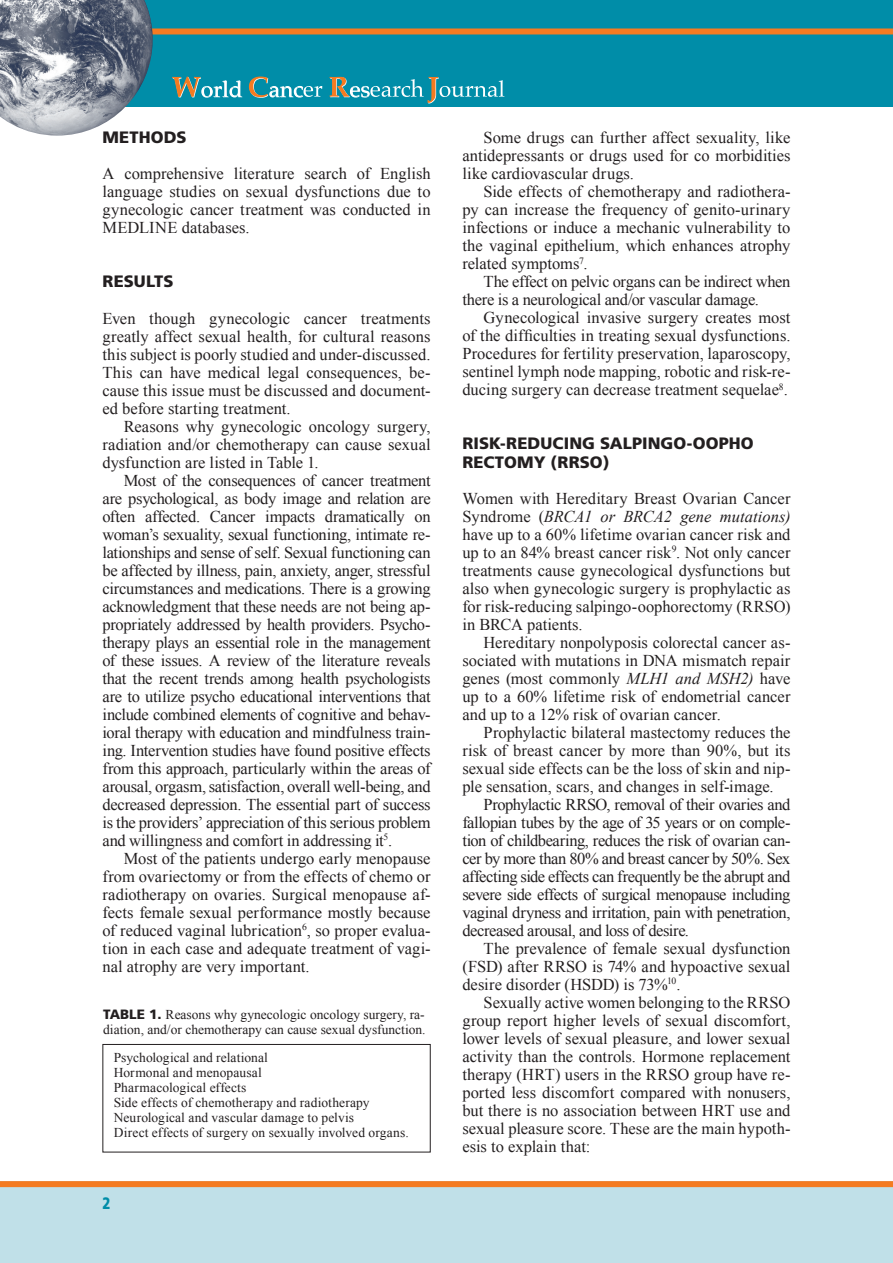
<style>
.page{position:relative;width:893px;height:1263px;background:#fff}
.page>*{position:absolute;margin:0;border:0;box-sizing:border-box;transform-origin:0 0}
.t1{font:16.5px/18px "Times New Roman";color:#231f20;text-align:justify}
.t2{font:16.5px/18px "Times New Roman";letter-spacing:-.02em;color:#231f20}
.t3{font:900 16.5px/18px "Frutiger";letter-spacing:.005em;color:#231f20}
.t4{font:900 16.5px "Frutiger";color:#008da8;scale:.8 1}
.t5{font:13.5px/15px "Times New Roman";color:#231f20}
.s1{font-family:"Frutiger";font-weight:900}
.s2{font-style:italic}
</style>
<div class="page">
<div style="left:0;top:0;width:893px;height:106px;background:#008da8"></div>
<div style="left:0;top:1181px;width:893px;height:82px;background:#c0e0e8"></div>
<div style="left:0;top:28px;width:893px;height:6px;background:#f47b21"></div>
<div style="left:0;top:1181px;width:893px;height:6px;background:#f47b21"></div>
<img style="left:0;top:0;width:153px;height:136px">
<svg style="left:172px;top:77px;width:70px;height:21px"></svg>
<svg style="left:249px;top:77px;width:73px;height:21px"></svg>
<svg style="left:330px;top:77px;width:174px;height:26px"></svg>
<div style="left:102px;top:1044px;width:329px;height:108px;border:1px solid #231f20"></div>
<p class="t3" style="left:102px;top:129px;width:86px">METHODS</p>
<p class="t1" style="left:102px;top:165px;width:330px">A comprehensive literature search of English language studies on sexual dysfunctions due to gynecologic cancer treatment was conducted in MEDLINE databases.</p>
<p class="t3" style="left:102px;top:273px;width:73px">RESULTS</p>
<p class="t1" style="left:102px;top:309px;width:330px">Even though gynecologic cancer treatments greatly affect sexual health, for cultural reasons this subject is poorly studied and under-discussed.<br>This can have medical legal consequences, be&shy;cause this issue must be discussed and document&shy;ed before starting treatment.</p>
<p class="t1" style="left:102px;top:417px;width:330px;text-indent:21px">Reasons why gynecologic oncology surgery, radiation and/or chemotherapy can cause sexual dysfunction are listed in Table 1.</p>
<p class="t1" style="left:102px;top:471px;width:330px;text-indent:21px">Most of the consequences of cancer treatment are psychological, as body image and relation are often affected. Cancer impacts dramatically on woman’s sexuality, sexual functioning, intimate re&shy;lationships and sense of self. Sexual functioning can be affected by illness, pain, anxiety, anger, stressful circumstances and medications. There is a growing acknowledgment that these needs are not being ap&shy;propriately addressed by health providers. Psycho&shy;therapy plays an essential role in the management of these issues. A review of the literature reveals that the recent trends among health psychologists are to utilize psycho educational interventions that include combined elements of cognitive and behav&shy;ioral therapy with education and mindfulness train&shy;ing. Intervention studies have found positive effects from this approach, particularly within the areas of arousal, orgasm, satisfaction, overall well-being, and decreased depression. The essential part of success is the providers’ appreciation of this serious problem and willingness and comfort in addressing it<sup>5</sup>.</p>
<p class="t1" style="left:102px;top:849px;width:330px;text-indent:21px">Most of the patients undergo early menopause from ovariectomy or from the effects of chemo or radiotherapy on ovaries. Surgical menopause af&shy;fects female sexual performance mostly because of reduced vaginal lubrication<sup>6</sup>, so proper evalua&shy;tion in each case and adequate treatment of vagi&shy;nal atrophy are very important.</p>
<p class="t5" style="left:103px;top:1006px;width:324px"><span class="s1">TABLE 1.</span> Reasons why gynecologic oncology surgery, ra&shy;diation, and/or chemotherapy can cause sexual dysfunction.</p>
<p class="t5" style="left:114px;top:1050px;width:296px">Psychological and relational<br>Hormonal and menopausal<br>Pharmacological effects<br>Side effects of chemotherapy and radiotherapy Neurological and vascular damage to pelvis<br>Direct effects of surgery on sexually involved organs.</p>
<p class="t4" style="left:102px;top:1193px;width:12px">2</p>
<p class="t1" style="left:462px;top:129px;width:330px;text-indent:21px">Some drugs can further affect sexuality, like antidepressants or drugs used for co morbidities like cardiovascular drugs.</p>
<p class="t1" style="left:462px;top:183px;width:330px;text-indent:21px">Side effects of chemotherapy and radiothera&shy;py can increase the frequency of genito-urinary infections or induce a mechanic vulnerability to the vaginal epithelium, which enhances atrophy related symptoms<sup>7</sup>.</p>
<p class="t2" style="left:462px;top:273px;width:330px;text-indent:21px">The effect on pelvic organs can be indirect when there is a neurological and/or vascular damage.</p>
<p class="t1" style="left:462px;top:309px;width:330px;text-indent:21px">Gynecological invasive surgery creates most of the difficulties in treating sexual dysfunctions.<br>Procedures for fertility preservation, laparoscopy, sentinel lymph node mapping, robotic and risk-re&shy;ducing surgery can decrease treatment sequelae<sup>8</sup>.</p>
<p class="t3" style="left:462px;top:435px;width:293px">RISK-REDUCING SALPINGO-OOPHO<br>RECTOMY (RRSO)</p>
<p class="t1" style="left:462px;top:489px;width:330px">Women with Hereditary Breast Ovarian Cancer Syndrome (<span class="s2">BRCA1 or BRCA2 gene mutations) </span>have up to a 60% lifetime ovarian cancer risk and up to an 84% breast cancer risk<sup>9</sup>. Not only cancer treatments cause gynecological dysfunctions but also when gynecologic surgery is prophylactic as for risk-reducing salpingo-oophorectomy (RRSO) in BRCA patients.</p>
<p class="t1" style="left:462px;top:633px;width:330px;text-indent:21px">Hereditary nonpolyposis colorectal cancer as&shy;sociated with mutations in DNA mismatch repair genes (most commonly <span class="s2">MLH1 and MSH2)</span> have up to a 60% lifetime risk of endometrial cancer and up to a 12% risk of ovarian cancer.</p>
<p class="t1" style="left:462px;top:723px;width:330px;text-indent:21px">Prophylactic bilateral mastectomy reduces the risk of breast cancer by more than 90%, but its sexual side effects can be the loss of skin and nip&shy;ple sensation, scars, and changes in self-image.</p>
<p class="t1" style="left:462px;top:795px;width:330px;text-indent:21px">Prophylactic RRSO, removal of their ovaries and fallopian tubes by the age of 35 years or on comple&shy;tion of childbearing, reduces the risk of ovarian can&shy;cer by more than 80% and breast cancer by 50%. Sex affecting side effects can frequently be the abrupt and severe side effects of surgical menopause including vaginal dryness and irritation, pain with penetration, decreased arousal, and loss of desire.</p>
<p class="t1" style="left:462px;top:939px;width:330px;text-indent:21px">The prevalence of female sexual dysfunction (FSD) after RRSO is 74% and hypoactive sexual desire disorder (HSDD) is 73%<sup>10</sup>.</p>
<p class="t1" style="left:462px;top:993px;width:330px;text-indent:21px">Sexually active women belonging to the RRSO group report higher levels of sexual discomfort, lower levels of sexual pleasure, and lower sexual activity than the controls. Hormone replacement therapy (HRT) users in the RRSO group have re&shy;ported less discomfort compared with nonusers, but there is no association between HRT use and sexual pleasure score. These are the main hypoth&shy;esis to explain that:</p>
</div>
